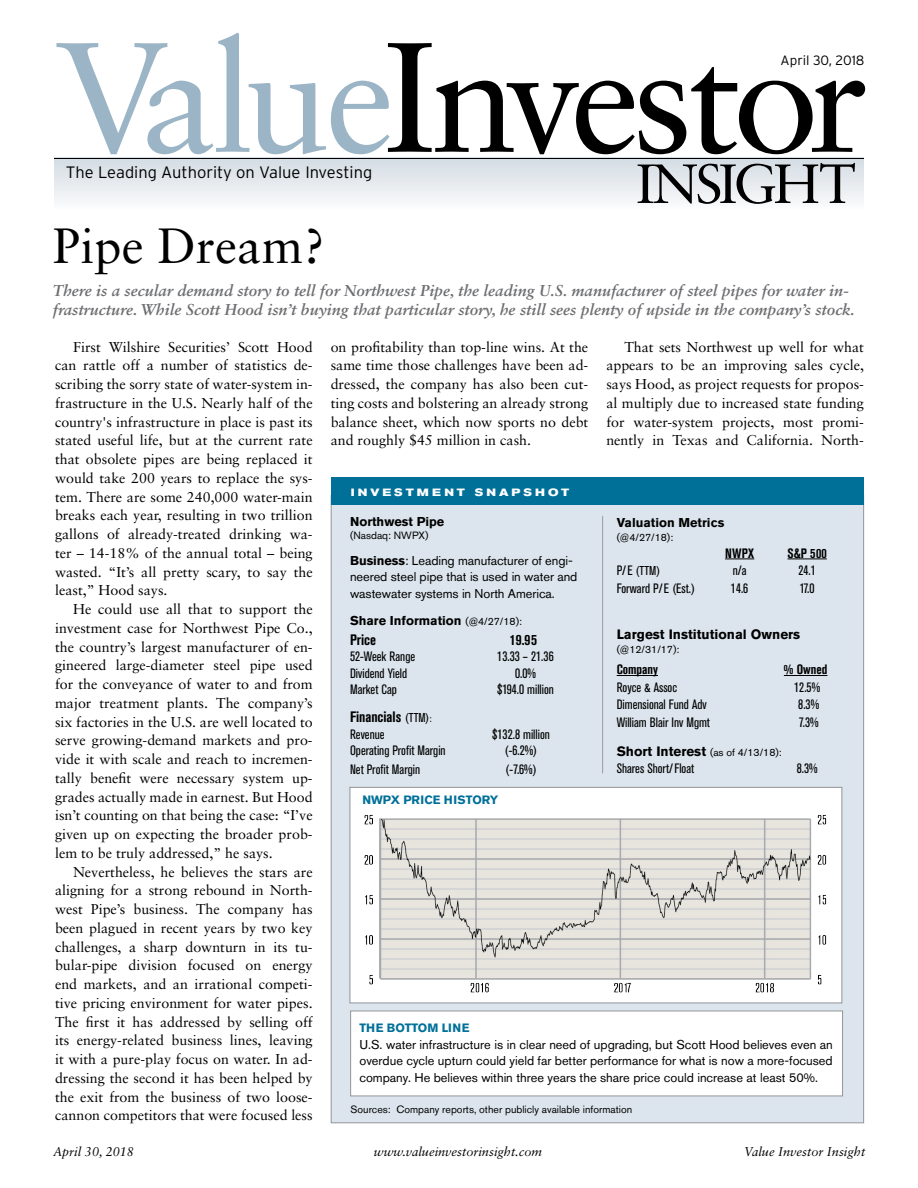
<style>
.page{position:relative;width:918px;height:1188px;background:#fff}
.page>*{position:absolute;margin:0;border:0;box-sizing:border-box;transform-origin:0 0}
.t1{font:156px "Sabon";letter-spacing:-.06em;color:#000}
.t2{font:55.2px "Sabon";letter-spacing:-.05em;color:#000}
.t3{font:49.5px "Sabon";color:#000}
.t4{font:300 16.5px "Interstate";color:#000}
.t5{font:15.75px/19.5px "Sabon Bold Italic Os F";color:#6d6e71}
.t6{font:700 condensed 15px "Akzidenz Grotesk BE";color:#000}
.t7{font:14.25px/18.8px "Sabon";color:#000;text-align:justify}
.t8{font:condensed 13.5px "Akzidenz Grotesk BE";color:#000}
.t9{font:700 13.5px "Akzidenz Grotesk BQ";color:#000}
.t10{font:700 condensed 13.5px "Akzidenz Grotesk BE";color:#000}
.t11{font:300 13.5px "Interstate";color:#000}
.t12{font:12.75px/16.5px "Akzidenz Grotesk BQ";letter-spacing:-.005em;color:#000;text-align:justify}
.t13{font:italic 12.75px "Sabon LT Std";color:#000}
.t14{font:700 12.75px "Akzidenz Grotesk BQ";color:#000}
.t15{font:condensed 12.75px "Akzidenz Grotesk BE";color:#000}
.t16{font:700 12px "Akzidenz Grotesk BE";color:#007099}
.t17{font:10.5px "Akzidenz Grotesk BQ";color:#000}
.t18{font:700 expanded 10.5px "Akzidenz Grotesk BE";letter-spacing:.29em;color:#fff}
.s1{color:#9bb5c6}
.s2{font-weight:700}
.s3{font-weight:400;font-size:10.5px}
.s4{font-weight:400;font-size:12.75px}
.s5{font-family:"Akzidenz Grotesk BQ";font-weight:300;font-stretch:normal;font-size:10.5px}
.s6{font-size:13.5px}
.s7{font-weight:700;font-size:13.5px}
</style>
<div class="page">
<div style="left:331px;top:495px;width:533px;height:628px;background:#dce5ed;border:1px solid #939598"></div>
<svg style="left:725px;top:559px;width:29px;height:1px"></svg>
<hr style="left:787px;top:559px;width:40px;height:1px;background:#000">
<hr style="left:617px;top:675px;width:41px;height:1px;background:#000">
<hr style="left:784px;top:675px;width:43px;height:1px;background:#000">
<div style="left:331px;top:477px;width:532px;height:28px;background:#007099"></div>
<hr style="left:602px;top:516px;width:1px;height:257px;background:#524b48">
<div style="left:350px;top:1011px;width:493px;height:85px;background:#fff;border:1px solid #939598"></div>
<div style="left:350px;top:787px;width:492px;height:216px;background:#fff;border:1px solid #939598"></div>
<img style="left:365px;top:815px;width:462px;height:178px">
<div style="left:54px;top:158px;width:810px;height:52px;background:linear-gradient(to bottom,#d3dbe3,#fbfbfb)"></div>
<hr style="left:54px;top:158px;width:810px;height:1px;background:#000">
<h1 class="t1" style="left:56px;top:5px;width:815px"><span class="s1">Value</span>Investor</h1>
<h2 class="t2" style="left:636px;top:151px;width:221px">INSIGHT</h2>
<p class="t11" style="left:781px;top:53px;width:85px">April 30, 2018</p>
<p class="t4" style="left:66px;top:163px;width:308px">The Leading Authority on Value Investing</p>
<h3 class="t3" style="left:53px;top:216px;width:274px">Pipe Dream?</h3>
<p class="t5" style="left:53px;top:280px;width:803px">There is a secular demand story to tell for Northwest Pipe, the leading U.S. manufacturer of steel pipes for water in&shy;frastructure. While Scott Hood isn’t buying that particular story, he still sees plenty of upside in the company’s stock.</p>
<p class="t7" style="left:55px;top:337px;width:259px;text-indent:18px">First Wilshire Securities’ Scott Hood can rattle off a number of statistics de&shy;scribing the sorry state of water-system in&shy;frastructure in the U.S. Nearly half of the country's infrastructure in place is past its stated useful life, but at the current rate that obsolete pipes are being replaced it would take 200 years to replace the sys&shy;tem. There are some 240,000 water-main breaks each year, resulting in two trillion gallons of already-treated drinking wa&shy;ter – 14-18% of the annual total – being wasted. “It’s all pretty scary, to say the least,” Hood says.</p>
<p class="t7" style="left:55px;top:600px;width:259px;text-indent:18px">He could use all that to support the investment case for Northwest Pipe Co., the country’s largest manufacturer of en&shy;gineered large-diameter steel pipe used for the conveyance of water to and from major treatment plants. The company’s six factories in the U.S. are well located to serve growing-demand markets and pro&shy;vide it with scale and reach to incremen&shy;tally benefit were necessary system up&shy;grades actually made in earnest. But Hood isn’t counting on that being the case: “I’ve given up on expecting the broader prob&shy;lem to be truly addressed,” he says.</p>
<p class="t7" style="left:55px;top:862px;width:259px;text-indent:18px">Nevertheless, he believes the stars are aligning for a strong rebound in North&shy;west Pipe’s business. The company has been plagued in recent years by two key challenges, a sharp downturn in its tu&shy;bular-pipe division focused on energy end markets, and an irrational competi&shy;tive pricing environment for water pipes.<br>The first it has addressed by selling off its energy-related business lines, leaving it with a pure-play focus on water. In ad&shy;dressing the second it has been helped by the exit from the business of two loose&shy;cannon competitors that were focused less</p>
<p class="t7" style="left:331px;top:337px;width:259px">on profitability than top-line wins. At the same time those challenges have been ad&shy;dressed, the company has also been cut&shy;ting costs and bolstering an already strong balance sheet, which now sports no debt and roughly $45 million in cash.</p>
<p class="t7" style="left:606px;top:337px;width:259px;text-indent:18px">That sets Northwest up well for what appears to be an improving sales cycle, says Hood, as project requests for propos&shy;al multiply due to increased state funding for water-system projects, most promi&shy;nently in Texas and California. North-</p>
<p class="t18" style="left:351px;top:486px;width:220px">INVESTMENT SNAPSHOT</p>
<p class="t14" style="left:350px;top:514px;width:96px">Northwest Pipe</p>
<p class="t17" style="left:350px;top:529px;width:80px">(Nasdaq: NWPX)</p>
<p class="t12" style="left:350px;top:552px;width:229px;text-align:left"><span class="s2">Business</span>: Leading manufacturer of engi&shy;neered steel pipe that is used in water and wastewater systems in North America.</p>
<p class="t14" style="left:350px;top:613px;width:173px">Share Information <span class="s3">(@4/27/18):</span></p>
<p class="t6" style="left:350px;top:631px;width:27px">Price</p>
<p class="t6" style="left:510px;top:631px;width:29px">19.95</p>
<p class="t8" style="left:350px;top:649px;width:67px">52-Week Range</p>
<p class="t8" style="left:497px;top:649px;width:58px">13.33 – 21.36</p>
<p class="t8" style="left:350px;top:666px;width:59px">Dividend Yield</p>
<p class="t8" style="left:515px;top:666px;width:22px">0.0%</p>
<p class="t8" style="left:350px;top:682px;width:48px">Market Cap</p>
<p class="t8" style="left:497px;top:682px;width:58px">$194.0 million</p>
<p class="t6" style="left:350px;top:708px;width:83px">Financials <span class="s4">(TTM)</span><span class="s5">:</span></p>
<p class="t8" style="left:350px;top:726px;width:36px">Revenue</p>
<p class="t8" style="left:492px;top:726px;width:59px">$132.8 million</p>
<p class="t8" style="left:350px;top:743px;width:97px">Operating Profit Margin</p>
<p class="t8" style="left:505px;top:743px;width:34px">(-6.2%)</p>
<p class="t8" style="left:350px;top:762px;width:72px">Net Profit Margin</p>
<p class="t8" style="left:505px;top:762px;width:33px">(-7.6%)</p>
<p class="t16" style="left:362px;top:793px;width:138px">NWPX PRICE HISTORY</p>
<p class="t14" style="left:617px;top:515px;width:109px">Valuation Metrics</p>
<p class="t17" style="left:617px;top:531px;width:58px">(@4/27/18):</p>
<p class="t10" style="left:725px;top:545px;width:31px">NWPX</p>
<p class="t10" style="left:787px;top:545px;width:41px">S&amp;P 500</p>
<p class="t15" style="left:617px;top:564px;width:45px"><span class="s6">P/E</span> (TTM)</p>
<p class="t8" style="left:733px;top:563px;width:15px">n/a</p>
<p class="t8" style="left:798px;top:563px;width:19px">24.1</p>
<p class="t8" style="left:617px;top:581px;width:80px">Forward P/E (Est.)</p>
<p class="t8" style="left:731px;top:581px;width:19px">14.6</p>
<p class="t8" style="left:800px;top:581px;width:16px">17.0</p>
<p class="t9" style="left:617px;top:626px;width:185px">Largest Institutional Owners</p>
<p class="t17" style="left:617px;top:644px;width:64px">(@12/31/17):</p>
<p class="t10" style="left:617px;top:662px;width:43px">Company</p>
<p class="t10" style="left:784px;top:662px;width:45px">% Owned</p>
<p class="t8" style="left:617px;top:680px;width:62px">Royce &amp; Assoc</p>
<p class="t8" style="left:794px;top:680px;width:27px">12.5%</p>
<p class="t8" style="left:617px;top:697px;width:92px">Dimensional Fund Adv</p>
<p class="t8" style="left:798px;top:697px;width:22px">8.3%</p>
<p class="t8" style="left:617px;top:715px;width:95px">William Blair Inv Mgmt</p>
<p class="t8" style="left:799px;top:715px;width:21px">7.3%</p>
<p class="t17" style="left:617px;top:746px;width:166px"><span class="s7">Short Interest</span> (as of 4/13/18):</p>
<p class="t8" style="left:617px;top:761px;width:79px">Shares Short/Float</p>
<p class="t8" style="left:797px;top:761px;width:22px">8.3%</p>
<p class="t16" style="left:359px;top:1021px;width:112px">THE BOTTOM LINE</p>
<p class="t12" style="left:359px;top:1036px;width:475px">U.S. water infrastructure is in clear need of upgrading, but Scott Hood believes even an overdue cycle upturn could yield far better performance for what is now a more-focused company. He believes within three years the share price could increase at least 50%.</p>
<p class="t17" style="left:351px;top:1103px;width:283px">Sources: Company reports, other publicly available information</p>
<p class="t13" style="left:53px;top:1144px;width:83px">April 30, 2018</p>
<p class="t13" style="left:374px;top:1144px;width:170px">www.valueinvestorinsight.com</p>
<p class="t13" style="left:744px;top:1144px;width:123px">Value Investor Insight</p>
</div>
